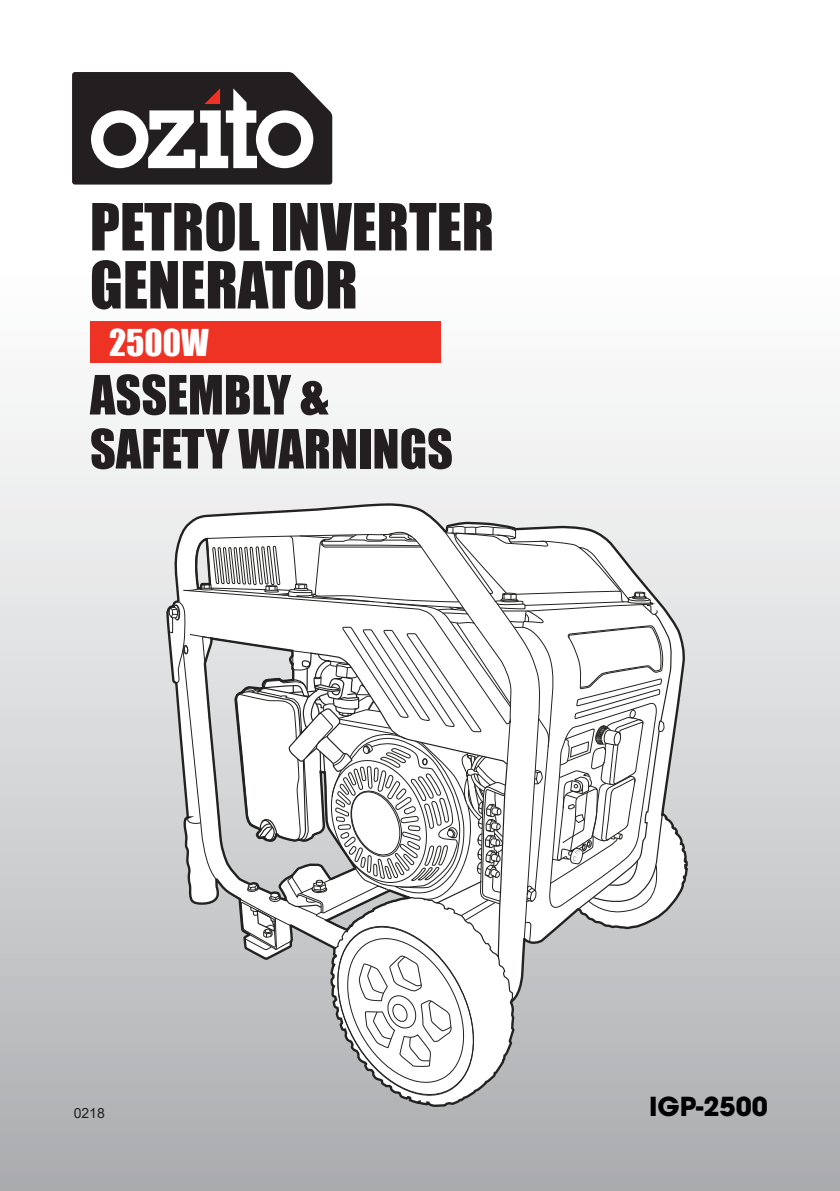
<style>
.page{position:relative;width:840px;height:1191px;background:#fff}
.page>*{position:absolute;margin:0;border:0;box-sizing:border-box;transform-origin:0 0}
.t1{font:60px/58px "Impact";color:#231f20}
.t2{font:50px/54px "Impact";color:#231f20}
.t3{font:34px "Impact";color:#fff}
.t4{font:700 26px "Avant Garde";color:#000}
.t5{font:14px "Arial";color:#231f20}
</style>
<div class="page">
<div style="left:0;top:0;width:839px;height:1191px;background:linear-gradient(to bottom,#fff,#b2b4b7)"></div>
<div style="left:90px;top:321px;width:350px;height:42px;background:#ee3224"></div>
<svg style="left:72px;top:72px;width:260px;height:113px"></svg>
<svg style="left:166px;top:501px;width:524px;height:607px;background:#d1d2d3"></svg>
<svg style="left:168px;top:509px;width:506px;height:597px"></svg>
<p class="t1" style="left:90px;top:196px;width:405px">PETROL INVERTER<br>GENERATOR</p>
<p class="t3" style="left:109px;top:316px;width:101px">2500W</p>
<p class="t2" style="left:90px;top:366px;width:364px">ASSEMBLY &amp;<br>SAFETY WARNINGS</p>
<p class="t5" style="left:74px;top:1103px;width:33px">0218</p>
<p class="t4" style="left:648px;top:1089px;width:120px">IGP-2500</p>
</div>
